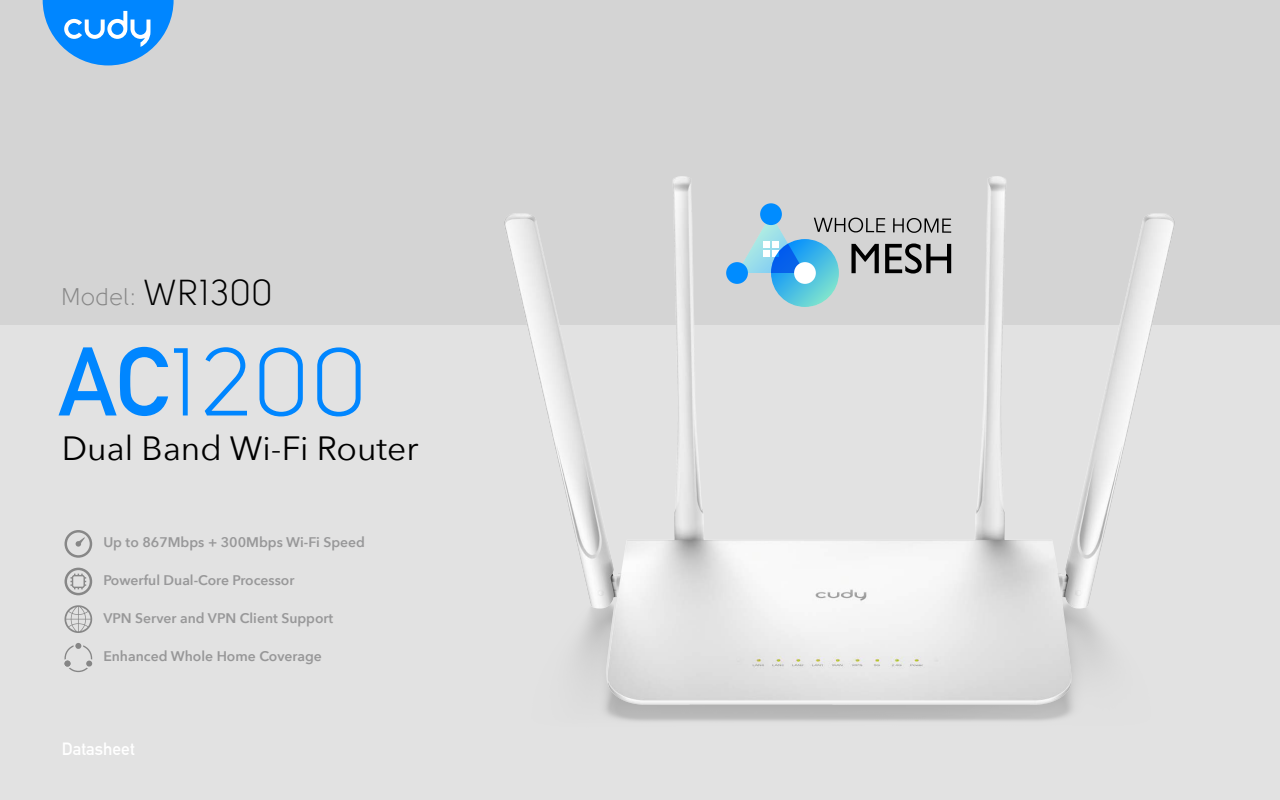
<style>
.page{position:relative;width:1280px;height:800px;background:#fff}
.page>*{position:absolute;margin:0;border:0;box-sizing:border-box;transform-origin:0 0}
.t1{font:96.1px "Solomon";color:#0086ff}
.t2{font:33.6px "Avenir Next";color:#000}
.t3{font:24px "Solomon";color:#878787}
.t4{font:700 17.4px "DIN Alternate";color:#fff}
.t5{font:600 13.9px "Avenir Next";color:#989899}
.t6{font:600 13.9px "Avenir Next";color:#979798}
.s1{font-size:35.9px;color:#000}
.s2{font-family:"DIN Alternate";font-weight:700;font-size:95.6px}
</style>
<div class="page">
<div style="left:0;top:1px;width:1280px;height:799px;background:#e2e2e2"></div>
<div style="left:0;top:0;width:1280px;height:324px;background:#d4d4d4"></div>
<svg style="left:43px;top:0;width:131px;height:65px"></svg>
<svg style="left:65px;top:530px;width:27px;height:28px"></svg>
<svg style="left:65px;top:568px;width:27px;height:27px"></svg>
<svg style="left:65px;top:605px;width:27px;height:28px"></svg>
<svg style="left:65px;top:643px;width:27px;height:29px"></svg>
<img style="left:504px;top:176px;width:670px;height:529px">
<div style="left:726px;top:262px;width:22px;height:22px;background:#008cff;border-radius:50%"></div>
<div style="left:760px;top:203px;width:22px;height:22px;background:#008cff;border-radius:50%"></div>
<svg style="left:851px;top:244px;width:28px;height:29px"></svg>
<svg style="left:885px;top:243px;width:66px;height:31px"></svg>
<svg style="left:814px;top:218px;width:71px;height:14px"></svg>
<svg style="left:893px;top:218px;width:58px;height:15px"></svg>
<svg style="left:771px;top:239px;width:68px;height:68px;background:#4fc1e0"></svg>
<svg style="left:737px;top:214px;width:68px;height:59px"></svg>
<div style="left:794px;top:262px;width:22px;height:22px;background:#fff;border-radius:50%"></div>
<h3 class="t3" style="left:61px;top:285px;width:213px">Model: <span class="s1">WR1300</span></h3>
<h1 class="t1" style="left:58px;top:332px;width:311px"><span class="s2">AC</span>1200</h1>
<h2 class="t2" style="left:62px;top:420px;width:358px">Dual Band Wi-Fi Router</h2>
<p class="t5" style="left:103px;top:531px;width:263px">Up to 867Mbps + 300Mbps Wi-Fi Speed</p>
<p class="t5" style="left:103px;top:569px;width:193px">Powerful Dual-Core Processor</p>
<p class="t5" style="left:103px;top:607px;width:231px">VPN Server and VPN Client Support</p>
<p class="t6" style="left:103px;top:645px;width:220px">Enhanced Whole Home Coverage</p>
<p class="t4" style="left:62px;top:736px;width:75px">Datasheet</p>
</div>
